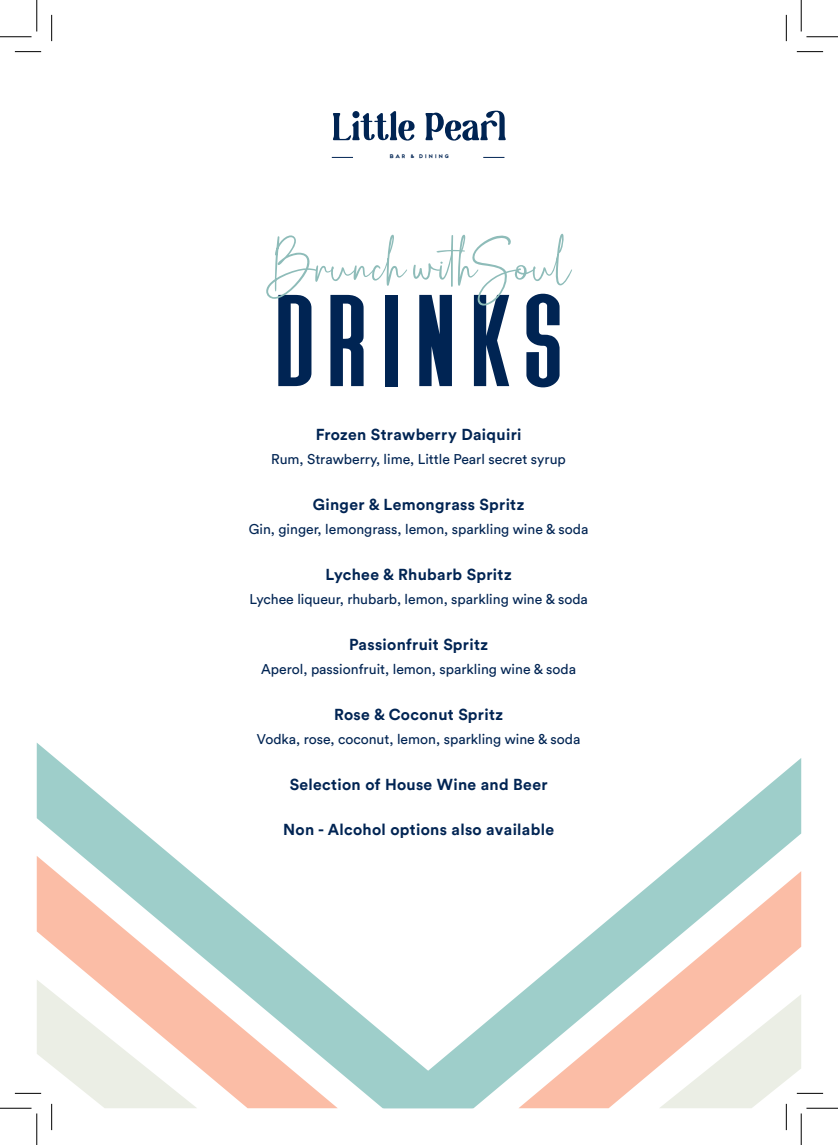
<style>
.page{position:relative;width:838px;height:1145px;background:#fff}
.page>*{position:absolute;margin:0;border:0;box-sizing:border-box;transform-origin:0 0}
.t1{font:99.75px "Serrona Sans";letter-spacing:.08em;color:#002453}
.t2{font:61.77px "Sentania";color:#8ebcb9}
.t3{font:700 15.75px "Circular Std";letter-spacing:.02em;color:#002453}
.t4{font:14px "Circular Std";color:#002453}
.t5{font:700 5.08px "Frontage";letter-spacing:.14em;color:#002453}
</style>
<div class="page">
<svg style="left:37px;top:743px;width:346px;height:365px"></svg>
<svg style="left:37px;top:856px;width:301px;height:252px"></svg>
<svg style="left:383px;top:758px;width:418px;height:350px"></svg>
<svg style="left:518px;top:871px;width:283px;height:237px"></svg>
<svg style="left:333px;top:111px;width:172px;height:30px"></svg>
<svg style="left:483px;top:157px;width:21px;height:1px"></svg>
<svg style="left:332px;top:157px;width:21px;height:1px"></svg>
<svg style="left:15px;top:51px;width:26px;height:1px"></svg>
<svg style="left:796px;top:51px;width:27px;height:1px"></svg>
<svg style="left:51px;top:15px;width:1px;height:26px"></svg>
<svg style="left:15px;top:980px;width:182px;height:150px"></svg>
<svg style="left:786px;top:15px;width:1px;height:26px"></svg>
<svg style="left:659px;top:994px;width:164px;height:136px"></svg>
<hr style="left:0;top:1107px;width:32px;height:2px;background:#fff">
<hr style="left:806px;top:1107px;width:31px;height:2px;background:#fff">
<hr style="left:36px;top:1113px;width:2px;height:32px;background:#fff">
<hr style="left:800px;top:1113px;width:2px;height:32px;background:#fff">
<hr style="left:0;top:36px;width:32px;height:1px;background:#000">
<hr style="left:806px;top:36px;width:31px;height:1px;background:#000">
<hr style="left:0;top:1108px;width:32px;height:1px;background:#000">
<hr style="left:806px;top:1108px;width:31px;height:1px;background:#000">
<hr style="left:36px;top:0;width:1px;height:31px;background:#000">
<hr style="left:36px;top:1113px;width:1px;height:32px;background:#000">
<hr style="left:800px;top:0;width:1px;height:31px;background:#000">
<hr style="left:800px;top:1113px;width:1px;height:32px;background:#000">
<p class="t5" style="left:389px;top:153px;width:62px">BAR &amp; DINING</p>
<p class="t2" style="left:275px;top:231px;width:299px">Brunch withSoul</p>
<p class="t1" style="left:273px;top:289px;width:293px">DRINKS</p>
<p class="t3" style="left:316px;top:424px;width:207px">Frozen Strawberry Daiquiri</p>
<p class="t4" style="left:271px;top:451px;width:296px">Rum, Strawberry, lime, Little Pearl secret syrup</p>
<p class="t3" style="left:313px;top:494px;width:213px">Ginger &amp; Lemongrass Spritz</p>
<p class="t4" style="left:249px;top:521px;width:341px">Gin, ginger, lemongrass, lemon, sparkling wine &amp; soda</p>
<p class="t3" style="left:325px;top:564px;width:187px">Lychee &amp; Rhubarb Spritz</p>
<p class="t4" style="left:249px;top:591px;width:340px">Lychee liqueur, rhubarb, lemon, sparkling wine &amp; soda</p>
<p class="t3" style="left:349px;top:634px;width:141px">Passionfruit Spritz</p>
<p class="t4" style="left:261px;top:661px;width:316px">Aperol, passionfruit, lemon, sparkling wine &amp; soda</p>
<p class="t3" style="left:334px;top:704px;width:171px">Rose &amp; Coconut Spritz</p>
<p class="t4" style="left:257px;top:731px;width:325px">Vodka, rose, coconut, lemon, sparkling wine &amp; soda</p>
<p class="t3" style="left:290px;top:774px;width:259px">Selection of House Wine and Beer</p>
<p class="t3" style="left:283px;top:820px;width:272px">Non - Alcohol options also available</p>
</div>
